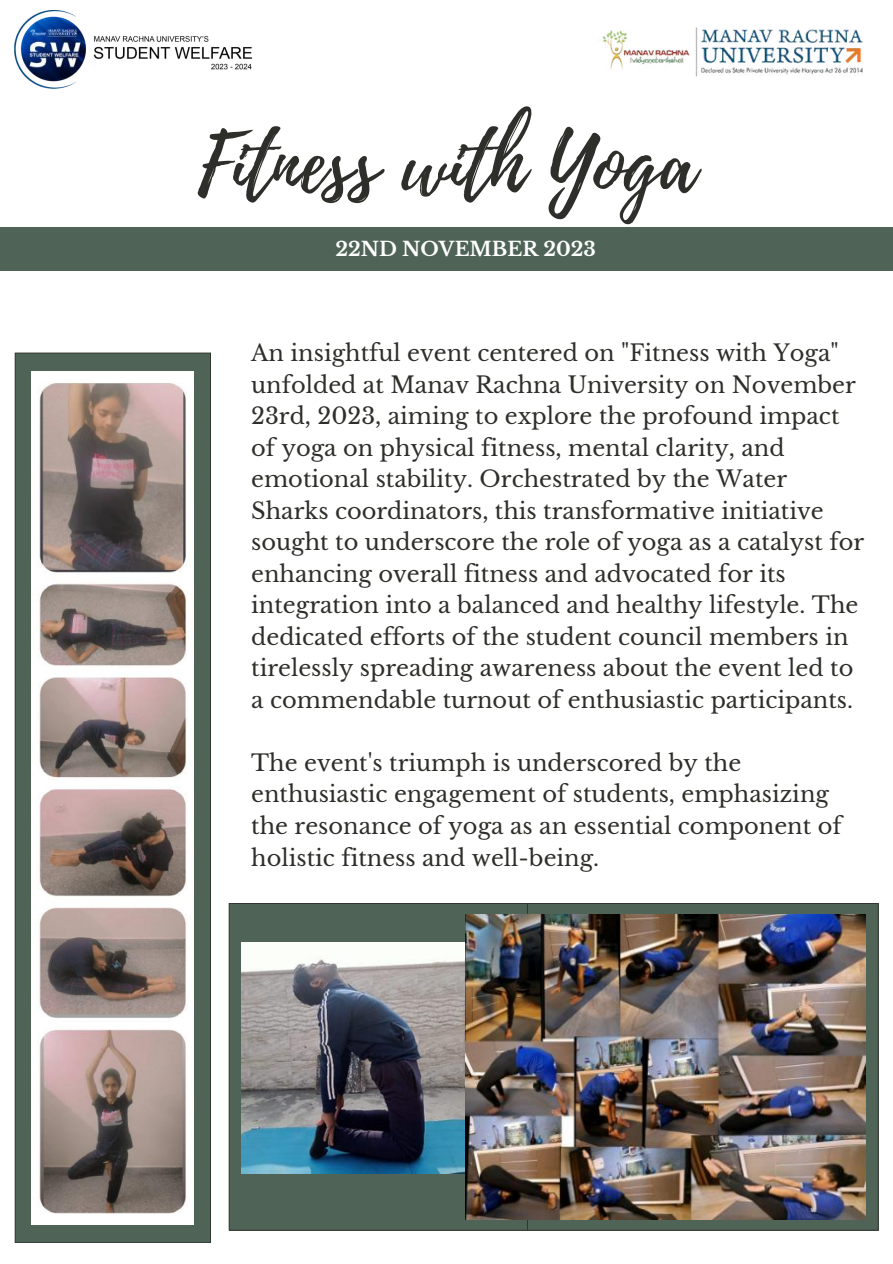
<style>
.page{position:relative;width:893px;height:1264px;background:#fff}
.page>*{position:absolute;margin:0;border:0;box-sizing:border-box;transform-origin:0 0}
.t1{font:81px "Playlist Script";color:#2e2e2a}
.t2{font:22.5px/31.5px "Libre Baskerville";color:#2e2e2a}
.t3{font:700 19.5px "Libre Baskerville";color:#fff}
</style>
<div class="page">
<svg style="left:15px;top:352px;width:196px;height:891px;background:#536659"></svg>
<img style="left:32px;top:371px;width:162px;height:853px">
<div style="left:0;top:227px;width:892px;height:44px;background:#4f6456"></div>
<img style="left:15px;top:10px;width:236px;height:79px">
<img style="left:602px;top:27px;width:261px;height:50px">
<svg style="left:229px;top:903px;width:298px;height:327px;background:#4e6356"></svg>
<img style="left:241px;top:943px;width:224px;height:230px">
<svg style="left:527px;top:903px;width:351px;height:327px;background:#4f6154"></svg>
<img style="left:465px;top:914px;width:400px;height:305px">
<h1 class="t1" style="left:198px;top:106px;width:499px">Fitness with Yoga</h1>
<p class="t3" style="left:335px;top:237px;width:262px">22ND NOVEMBER 2023</p>
<p class="t2" style="left:251px;top:337px;width:614px">An insightful event centered on "Fitness with Yoga" unfolded at Manav Rachna University on November 23rd, 2023, aiming to explore the profound impact of yoga on physical fitness, mental clarity, and emotional stability. Orchestrated by the Water Sharks coordinators, this transformative initiative sought to underscore the role of yoga as a catalyst for enhancing overall fitness and advocated for its integration into a balanced and healthy lifestyle. The dedicated efforts of the student council members in tirelessly spreading awareness about the event led to a commendable turnout of enthusiastic participants.</p>
<p class="t2" style="left:251px;top:747px;width:592px">The event's triumph is underscored by the enthusiastic engagement of students, emphasizing the resonance of yoga as an essential component of holistic fitness and well-being.</p>
</div>
